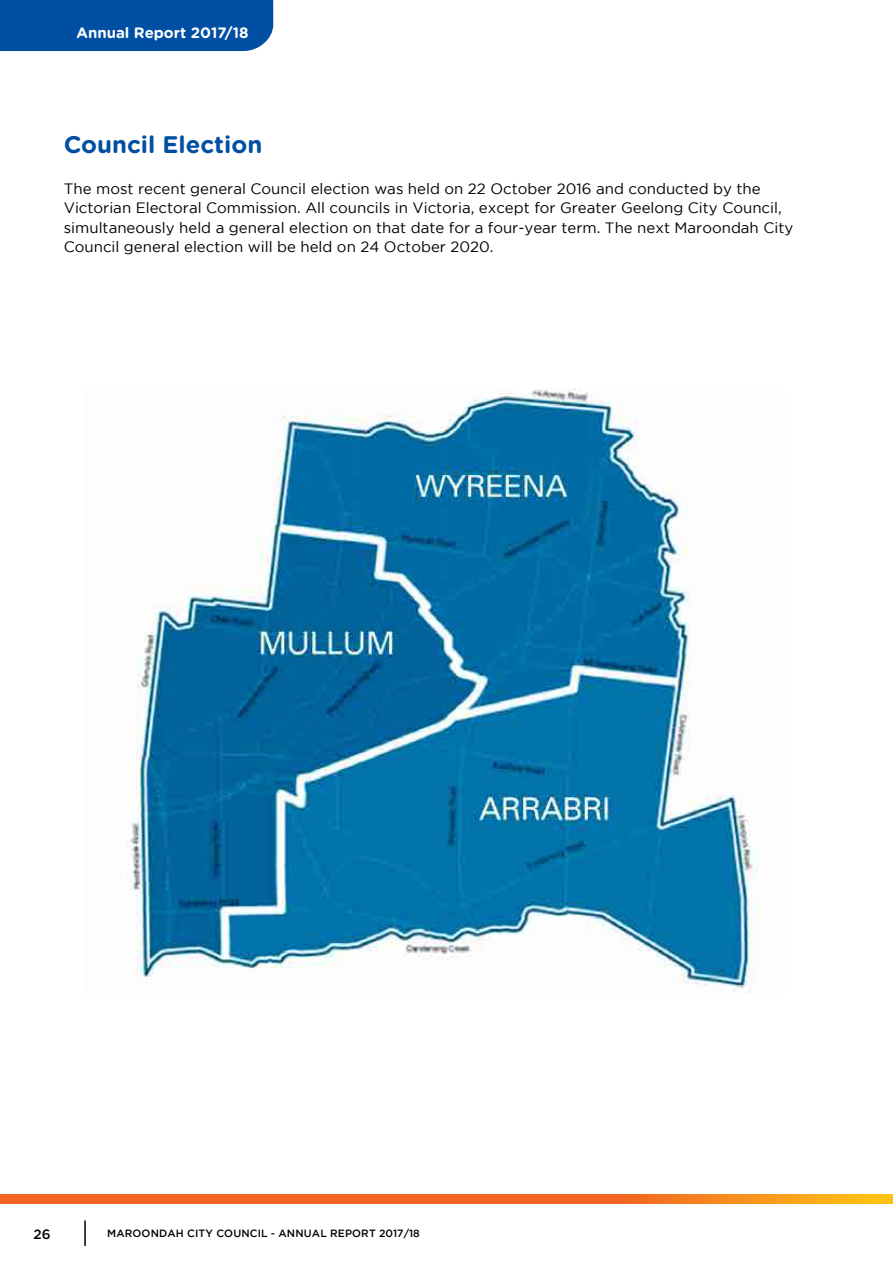
<style>
.page{position:relative;width:893px;height:1263px;background:#fff}
.page>*{position:absolute;margin:0;border:0;box-sizing:border-box;transform-origin:0 0}
.t1{font:700 24px "Gotham Rounded";color:#004fa3}
.t2{font:15px/19.5px "Gotham";color:#000}
.t3{font:700 15px "Gotham Rounded";color:#fff}
.t4{font:500 13.5px "Gotham";color:#000}
.t5{font:500 10.5px "Gotham";letter-spacing:.015em;color:#000}
</style>
<div class="page">
<hr style="left:84px;top:1220px;width:2px;height:26px;background:#000">
<svg style="left:0;top:1195px;width:893px;height:8px;background:#f3741f"></svg>
<div style="left:0;top:0;width:273px;height:51px;background:#004fa3"></div>
<img style="left:127px;top:388px;width:632px;height:604px">
<p class="t3" style="left:77px;top:22px;width:174px">Annual Report 2017/18</p>
<h1 class="t1" style="left:64px;top:127px;width:200px">Council Election</h1>
<p class="t2" style="left:64px;top:179px;width:731px">The most recent general Council election was held on 22 October 2016 and conducted by the Victorian Electoral Commission. All councils in Victoria, except for Greater Geelong City Council, simultaneously held a general election on that date for a four-year term. The next Maroondah City Council general election will be held on 24 October 2020.</p>
<p class="t4" style="left:34px;top:1226px;width:19px">26</p>
<p class="t5" style="left:107px;top:1227px;width:314px">MAROONDAH CITY COUNCIL - ANNUAL REPORT 2017/18</p>
</div>
